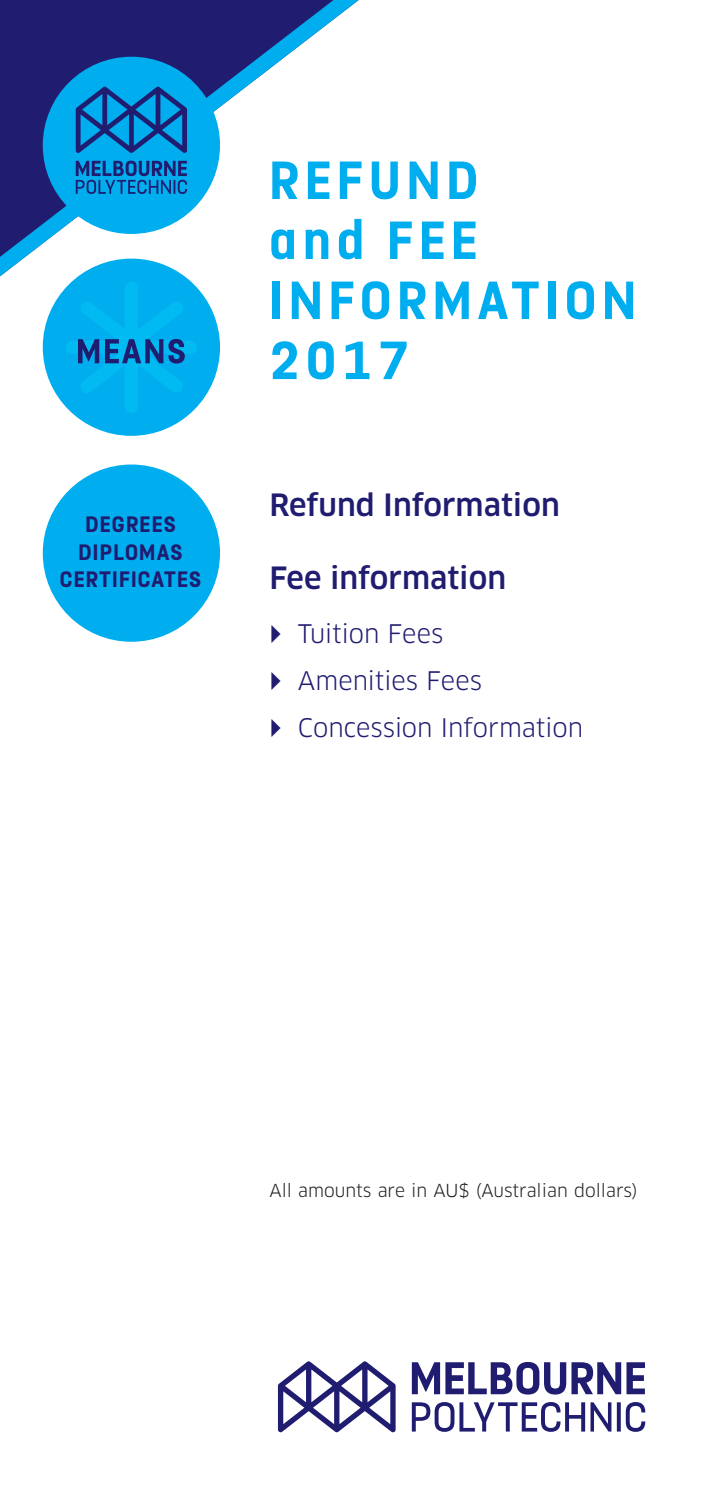
<style>
.page{position:relative;width:702px;height:1489px;background:#fff}
.page>*{position:absolute;margin:0;border:0;box-sizing:border-box;transform-origin:0 0}
.t1{font:700 60px/60px "FS Dillon";letter-spacing:.1em;color:#00aeef}
.t2{font:500 30px "Clan OT";color:#201c70}
.t3{font:25px/47px "Clan OT";letter-spacing:-.005em;color:#201c70}
.t4{font:700 25px/27.5px "FS Dillon";letter-spacing:.05em;color:#201c70;text-align:center}
.t5{font:17.5px "Clan OT";color:#231f20}
</style>
<div class="page">
<svg style="left:0;top:0;width:358px;height:276px"></svg>
<svg style="left:278px;top:1361px;width:117px;height:70px"></svg>
<svg style="left:412px;top:1362px;width:233px;height:32px"></svg>
<svg style="left:412px;top:1402px;width:233px;height:29px"></svg>
<div style="left:43px;top:57px;width:177px;height:177px;background:#00aeef;border-radius:50%"></div>
<div style="left:43px;top:258px;width:177px;height:178px;background:#00aeef;border-radius:50%"></div>
<div style="left:43px;top:464px;width:177px;height:177px;background:#00aeef;border-radius:50%"></div>
<svg style="left:76px;top:87px;width:111px;height:66px"></svg>
<svg style="left:76px;top:161px;width:111px;height:33px"></svg>
<svg style="left:66px;top:281px;width:131px;height:132px"></svg>
<p class="t4" style="left:60px;top:508px;width:143px">DEGREES<br>DIPLOMAS<br>CERTIFICATES</p>
<h1 class="t1" style="left:269px;top:145px;width:368px">REFUND<br>and FEE<br>INFORMATION<br>2017</h1>
<p class="t2" style="left:269px;top:488px;width:292px">Refund Information</p>
<p class="t2" style="left:269px;top:560px;width:238px">Fee information</p>
<p class="t3" style="left:298px;top:610px;width:287px">Tuition Fees<br>Amenities Fees<br>Concession Information</p>
<p class="t5" style="left:269px;top:1180px;width:370px">All amounts are in AU$ (Australian dollars)</p>
</div>
